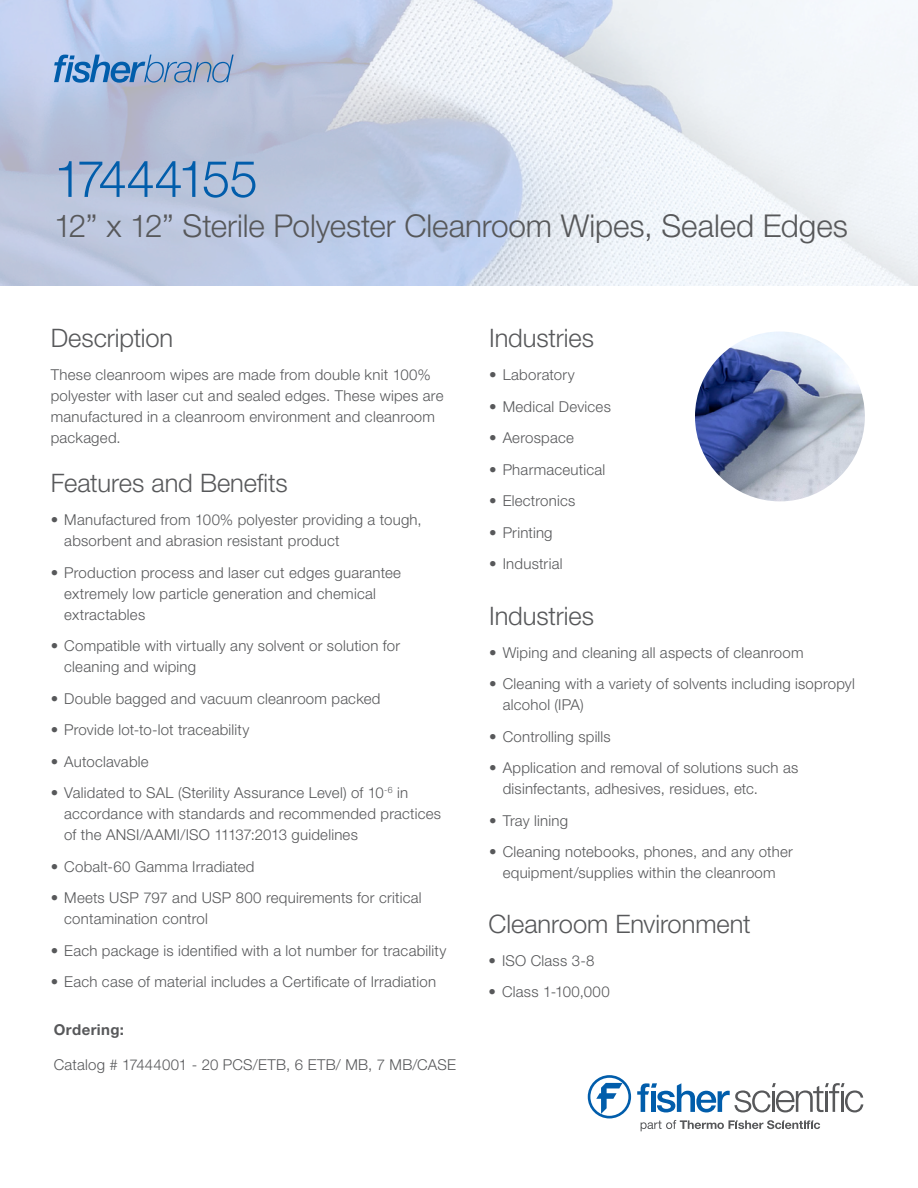
<style>
.page{position:relative;width:918px;height:1188px;background:#fff}
.page>*{position:absolute;margin:0;border:0;box-sizing:border-box;transform-origin:0 0}
.Headline{font:300 51px "Helvetica Neue LT Std";letter-spacing:-.085em;color:#015dab}
.Subhead_Main{font:300 31.5px "Helvetica Neue LT Std";letter-spacing:-.005em;color:#57585a}
.Subject_Header{font:300 25.5px "Helvetica Neue LT Std";letter-spacing:-.005em;color:#57585a}
.Body_Copy{font:300 15px/21px "Helvetica Neue LT Std";letter-spacing:.015em;color:#57585a}
.Body_Copy-2{font:700 15px "Helvetica Neue LT Std";letter-spacing:.025em;color:#57585a}
</style>
<div class="page">
<img style="left:0;top:0;width:918px;height:285px">
<img style="left:695px;top:332px;width:170px;height:169px;border-radius:85px">
<svg style="left:54px;top:55px;width:180px;height:28px;background:#81a3cd"></svg>
<svg style="left:588px;top:1075px;width:43px;height:43px"></svg>
<svg style="left:641px;top:1120px;width:179px;height:11px"></svg>
<svg style="left:637px;top:1083px;width:226px;height:29px"></svg>
<p class="Headline" style="left:54px;top:148px;width:205px">17444155</p>
<p class="Subhead_Main" style="left:54px;top:207px;width:795px">12” x 12” Sterile Polyester Cleanroom Wipes, Sealed Edges</p>
<p class="Subject_Header" style="left:51px;top:322px;width:124px">Description</p>
<p class="Body_Copy" style="left:51px;top:364px;width:394px">These cleanroom wipes are made from double knit 100% polyester with laser cut and sealed edges. These wipes are manufactured in a cleanroom environment and cleanroom packaged.</p>
<p class="Subject_Header" style="left:51px;top:468px;width:238px">Features and Benefits</p>
<p class="Body_Copy" style="left:64px;top:509px;width:359px;text-indent:-14px">• Manufactured from 100% polyester providing a tough, absorbent and abrasion resistant product</p>
<p class="Body_Copy" style="left:64px;top:562px;width:338px;text-indent:-14px">• Production process and laser cut edges guarantee extremely low particle generation and chemical extractables</p>
<p class="Body_Copy" style="left:64px;top:635px;width:337px;text-indent:-14px">• Compatible with virtually any solvent or solution for cleaning and wiping</p>
<p class="Body_Copy" style="left:51px;top:688px;width:331px">• Double bagged and vacuum cleanroom packed</p>
<p class="Body_Copy" style="left:51px;top:719px;width:200px">• Provide lot-to-lot traceability</p>
<p class="Body_Copy" style="left:51px;top:751px;width:99px">• Autoclavable</p>
<p class="Body_Copy" style="left:64px;top:782px;width:378px;text-indent:-14px">• Validated to SAL (Sterility Assurance Level) of 10<sup>-6</sup> in accordance with standards and recommended practices of the ANSI/AAMI/ISO 11137:2013 guidelines</p>
<p class="Body_Copy" style="left:51px;top:856px;width:205px">• Cobalt-60 Gamma Irradiated</p>
<p class="Body_Copy" style="left:64px;top:887px;width:359px;text-indent:-14px">• Meets USP 797 and USP 800 requirements for critical contamination control</p>
<p class="Body_Copy" style="left:51px;top:940px;width:397px">• Each package is identified with a lot number for tracability</p>
<p class="Body_Copy" style="left:51px;top:971px;width:387px">• Each case of material includes a Certificate of Irradiation</p>
<p class="Body_Copy-2" style="left:54px;top:1021px;width:72px">Ordering:</p>
<p class="Body_Copy" style="left:54px;top:1054px;width:404px">Catalog # 17444001 - 20 PCS/ETB, 6 ETB/ MB, 7 MB/CASE</p>
<p class="Subject_Header" style="left:489px;top:323px;width:106px">Industries</p>
<p class="Body_Copy" style="left:489px;top:364px;width:87px">• Laboratory</p>
<p class="Body_Copy" style="left:489px;top:396px;width:123px">• Medical Devices</p>
<p class="Body_Copy" style="left:489px;top:427px;width:86px">• Aerospace</p>
<p class="Body_Copy" style="left:489px;top:459px;width:118px">• Pharmaceutical</p>
<p class="Body_Copy" style="left:489px;top:490px;width:88px">• Electronics</p>
<p class="Body_Copy" style="left:489px;top:522px;width:65px">• Printing</p>
<p class="Body_Copy" style="left:489px;top:553px;width:75px">• Industrial</p>
<p class="Subject_Header" style="left:489px;top:600px;width:106px">Industries</p>
<p class="Body_Copy" style="left:489px;top:642px;width:316px">• Wiping and cleaning all aspects of cleanroom</p>
<p class="Body_Copy" style="left:503px;top:673px;width:354px;text-indent:-14px">• Cleaning with a variety of solvents including isopropyl alcohol (IPA)</p>
<p class="Body_Copy" style="left:489px;top:726px;width:123px">• Controlling spills</p>
<p class="Body_Copy" style="left:503px;top:757px;width:297px;text-indent:-14px">• Application and removal of solutions such as disinfectants, adhesives, residues, etc.</p>
<p class="Body_Copy" style="left:489px;top:810px;width:80px">• Tray lining</p>
<p class="Body_Copy" style="left:489px;top:841px;width:305px;text-align:center">• Cleaning notebooks, phones, and any other equipment/supplies within the cleanroom</p>
<p class="Subject_Header" style="left:489px;top:908px;width:264px">Cleanroom Environment</p>
<p class="Body_Copy" style="left:489px;top:950px;width:107px">• ISO Class 3-8</p>
<p class="Body_Copy" style="left:489px;top:981px;width:123px">• Class 1-100,000</p>
</div>
